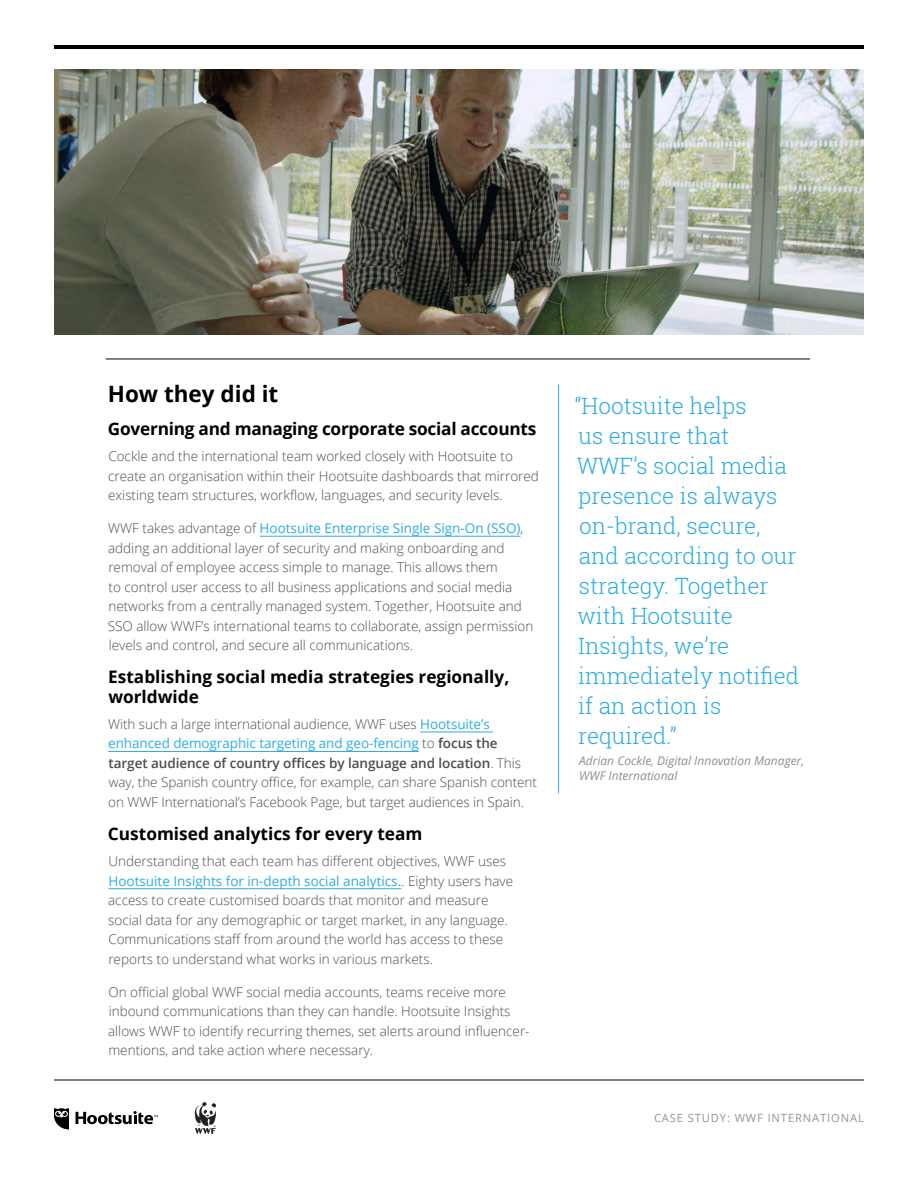
<style>
.page{position:relative;width:918px;height:1188px;background:#fff}
.page>*{position:absolute;margin:0;border:0;box-sizing:border-box;transform-origin:0 0}
.t1{font:300 22.5px/30px "Roboto Slab";color:#2cace2}
.t2{font:700 22.5px "Open Sans";color:#000}
.t3{font:700 17.25px/19.5px "Open Sans";color:#000}
.t4{font:300 13.5px/19.5px "Open Sans";color:#4d4d4f}
.t5{font:italic 12px/14.4px "Open Sans";color:#8e8e8e}
.t6{font:11.25px "Open Sans";letter-spacing:.075em;color:#949494}
.s1{font-weight:400;color:#2cace2}
.s2{font-weight:600}
</style>
<div class="page">
<hr style="left:54px;top:1080px;width:810px;height:1px;background:#000">
<svg style="left:76px;top:1111px;width:82px;height:13px"></svg>
<svg style="left:54px;top:1108px;width:15px;height:22px"></svg>
<hr style="left:54px;top:45px;width:810px;height:4px;background:#000">
<hr style="left:106px;top:359px;width:704px;height:1px;background:#000">
<svg style="left:194px;top:1102px;width:22px;height:32px"></svg>
<hr style="left:260px;top:536px;width:260px;height:1px;background:#2cace2">
<hr style="left:420px;top:732px;width:73px;height:1px;background:#2cace2">
<hr style="left:108px;top:751px;width:311px;height:1px;background:#2cace2">
<hr style="left:108px;top:888px;width:293px;height:1px;background:#2cace2">
<hr style="left:558px;top:385px;width:1px;height:408px;background:#2cace2">
<img style="left:54px;top:69px;width:810px;height:266px">
<h1 class="t2" style="left:108px;top:378px;width:172px">How they did it</h1>
<p class="t3" style="left:108px;top:419px;width:430px">Governing and managing corporate social accounts</p>
<p class="t4" style="left:108px;top:446px;width:432px">Cockle and the international team worked closely with Hootsuite to create an organisation within their Hootsuite dashboards that mirrored existing team structures, workflow, languages, and security levels.</p>
<p class="t4" style="left:108px;top:518px;width:427px">WWF takes advantage of <span class="s1">Hootsuite Enterprise Single Sign-On (SSO)</span>, adding an additional layer of security and making onboarding and removal of employee access simple to manage. This allows them<br>to control user access to all business applications and social media networks from a centrally managed system. Together, Hootsuite and SSO allow WWF’s international teams to collaborate, assign permission levels and control, and secure all communications.</p>
<p class="t3" style="left:108px;top:667px;width:403px">Establishing social media strategies regionally, worldwide</p>
<p class="t4" style="left:108px;top:714px;width:430px">With such a large international audience, WWF uses <span class="s1">Hootsuite’s enhanced demographic targeting and geo-fencing</span> to <span class="s2">focus the target audience of country offices by language and location</span>. This way, the Spanish country office, for example, can share Spanish content on WWF International’s Facebook Page, but target audiences in Spain.</p>
<p class="t3" style="left:108px;top:824px;width:316px">Customised analytics for every team</p>
<p class="t4" style="left:108px;top:851px;width:407px">Understanding that each team has different objectives, WWF uses <span class="s1">Hootsuite Insights for in-depth social analytics.</span>. Eighty users have access to create customised boards that monitor and measure social data for any demographic or target market, in any language.<br>Communications staff from around the world has access to these reports to understand what works in various markets.</p>
<p class="t4" style="left:108px;top:982px;width:423px">On official global WWF social media accounts, teams receive more inbound communications than they can handle. Hootsuite Insights allows WWF to identify recurring themes, set alerts around influencer&shy;mentions, and take action where necessary.</p>
<h1 class="t1" style="left:575px;top:391px;width:226px">“Hootsuite helps<br>us ensure that<br>WWF’s social media presence is always on-brand, secure, and according to our strategy. Together with Hootsuite<br>Insights, we’re immediately notified if an action is required.”</h1>
<p class="t5" style="left:579px;top:754px;width:227px">Adrian Cockle, Digital Innovation Manager,<br>WWF International</p>
<p class="t6" style="left:654px;top:1110px;width:211px">CASE STUDY: WWF INTERNATIONAL</p>
</div>
